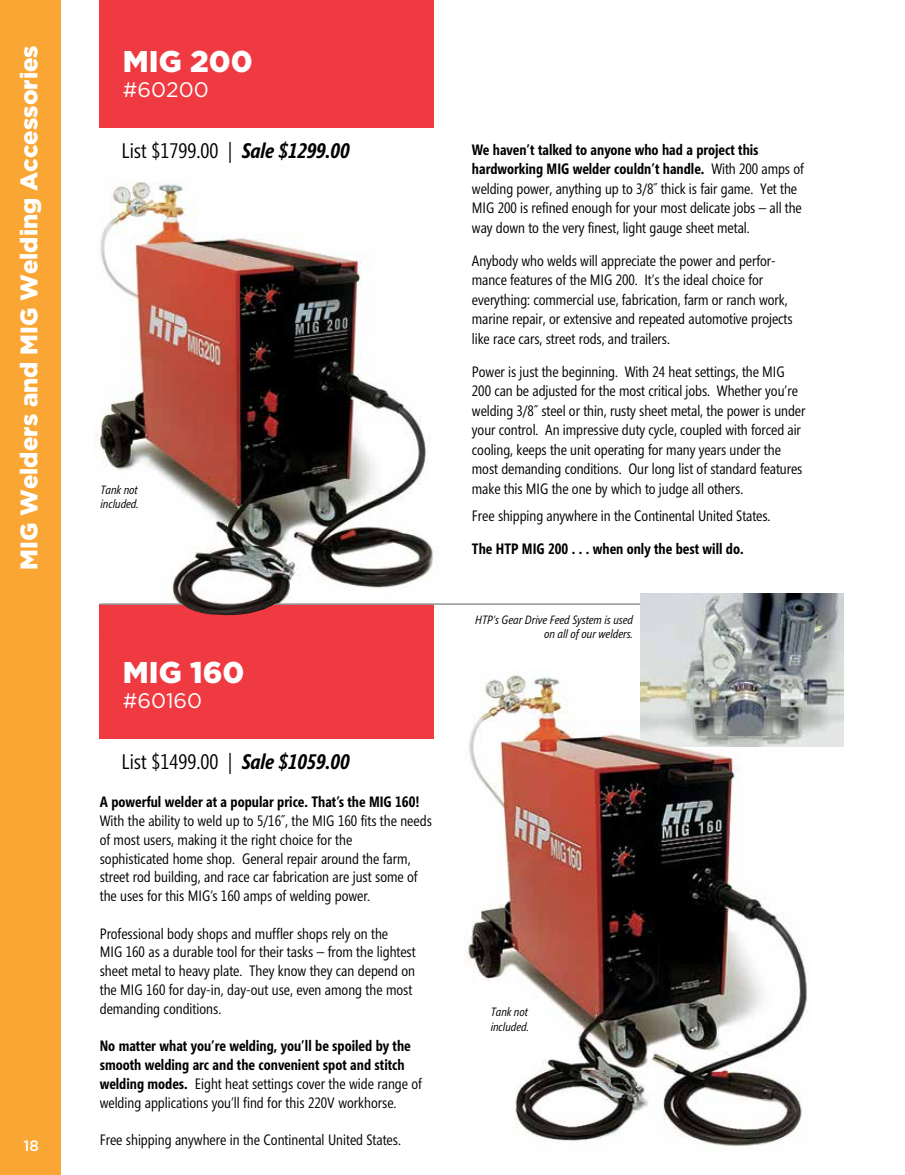
<style>
.page{position:relative;width:905px;height:1175px;background:#fff}
.page>*{position:absolute;margin:0;border:0;box-sizing:border-box;transform-origin:0 0}
.t1{font:900 30px "Gotham HTF";color:#fff}
.t2{font:900 24px "Gotham HTF";color:#fff}
.t3{font:21px "Segoe Condensed";color:#000}
.t4{font:21px "Gotham HTF";color:#fff}
.t5{font:15px/19.5px "Segoe Condensed";letter-spacing:-.005em;color:#000}
.t6{font:700 15px/18.8px "Segoe Condensed";color:#000}
.t7{font:500 15px "Gotham HTF";color:#fff}
.t8{font:italic 12px/14.4px "Segoe Condensed";color:#000}
.s1{font-weight:700;font-style:italic}
.s2{font-weight:700}
.s3{font-weight:400}
</style>
<div class="page">
<img style="left:464px;top:670px;width:343px;height:476px">
<img style="left:96px;top:182px;width:338px;height:456px">
<div style="left:99px;top:604px;width:334px;height:134px;background:#ef3a42"></div>
<div style="left:99px;top:0;width:334px;height:127px;background:#ef3a42"></div>
<div style="left:0;top:0;width:60px;height:1174px;background:#faa634"></div>
<hr style="left:100px;top:603px;width:706px;height:2px;background:#939598">
<img style="left:180px;top:590px;width:101px;height:25px">
<img style="left:641px;top:593px;width:202px;height:154px">
<img style="left:628px;top:737px;width:52px;height:14px">
<h2 class="t2" style="left:15px;top:570px;width:526px;rotate:-90deg">MIG Welders and MIG Welding Accessories</h2>
<p class="t7" style="left:23px;top:1137px;width:17px">18</p>
<h1 class="t1" style="left:123px;top:44px;width:131px">MIG 200</h1>
<h3 class="t4" style="left:123px;top:78px;width:87px">#60200</h3>
<h3 class="t3" style="left:121px;top:138px;width:229px">List $1799.00 | <span class="s1">Sale $1299.00</span></h3>
<p class="t5" style="left:472px;top:140px;width:333px"><span class="s2">We haven’t talked to anyone who had a project this hardworking MIG welder couldn’t handle.</span> With 200 amps of welding power, anything up to 3/8˝ thick is fair game. Yet the MIG 200 is refined enough for your most delicate jobs – all the way down to the very finest, light gauge sheet metal.</p>
<p class="t5" style="left:472px;top:251px;width:322px">Anybody who welds will appreciate the power and perfor&shy;mance features of the MIG 200. It’s the ideal choice for everything: commercial use, fabrication, farm or ranch work, marine repair, or extensive and repeated automotive projects like race cars, street rods, and trailers.</p>
<p class="t5" style="left:472px;top:362px;width:335px">Power is just the beginning. With 24 heat settings, the MIG 200 can be adjusted for the most critical jobs. Whether you’re welding 3/8˝ steel or thin, rusty sheet metal, the power is under your control. An impressive duty cycle, coupled with forced air cooling, keeps the unit operating for many years under the most demanding conditions. Our long list of standard features make this MIG the one by which to judge all others.</p>
<p class="t5" style="left:472px;top:506px;width:300px">Free shipping anywhere in the Continental United States.</p>
<p class="t6" style="left:472px;top:539px;width:273px">The HTP MIG 200 . . . when only the best will do.</p>
<p class="t8" style="left:100px;top:482px;width:40px">Tank not included.</p>
<h1 class="t1" style="left:123px;top:654px;width:123px">MIG 160</h1>
<h3 class="t4" style="left:123px;top:689px;width:81px">#60160</h3>
<h3 class="t3" style="left:121px;top:749px;width:229px">List $1499.00 | <span class="s1">Sale $1059.00</span></h3>
<p class="t6" style="left:100px;top:793px;width:321px">A powerful welder at a popular price. That’s the MIG 160!</p>
<p class="t5" style="left:100px;top:811px;width:333px;line-height:18.8px">With the ability to weld up to 5/16˝, the MIG 160 fits the needs of most users, making it the right choice for the<br>sophisticated home shop. General repair around the farm, street rod building, and race car fabrication are just some of the uses for this MIG’s 160 amps of welding power.</p>
<p class="t5" style="left:100px;top:924px;width:317px;line-height:18.8px">Professional body shops and muffler shops rely on the<br>MIG 160 as a durable tool for their tasks – from the lightest sheet metal to heavy plate. They know they can depend on the MIG 160 for day-in, day-out use, even among the most demanding conditions.</p>
<p class="t6" style="left:100px;top:1036px;width:323px">No matter what you’re welding, you’ll be spoiled by the smooth welding arc and the convenient spot and stitch welding modes. <span class="s3">Eight heat settings cover the wide range of welding applications you’ll find for this 220V workhorse.</span></p>
<p class="t5" style="left:100px;top:1130px;width:303px">Free shipping anywhere in the Continental United States.</p>
<p class="t8" style="left:475px;top:612px;width:159px;text-align:right">HTP’s Gear Drive Feed System is used on all of our welders.</p>
<p class="t8" style="left:490px;top:1004px;width:40px">Tank not included.</p>
</div>
